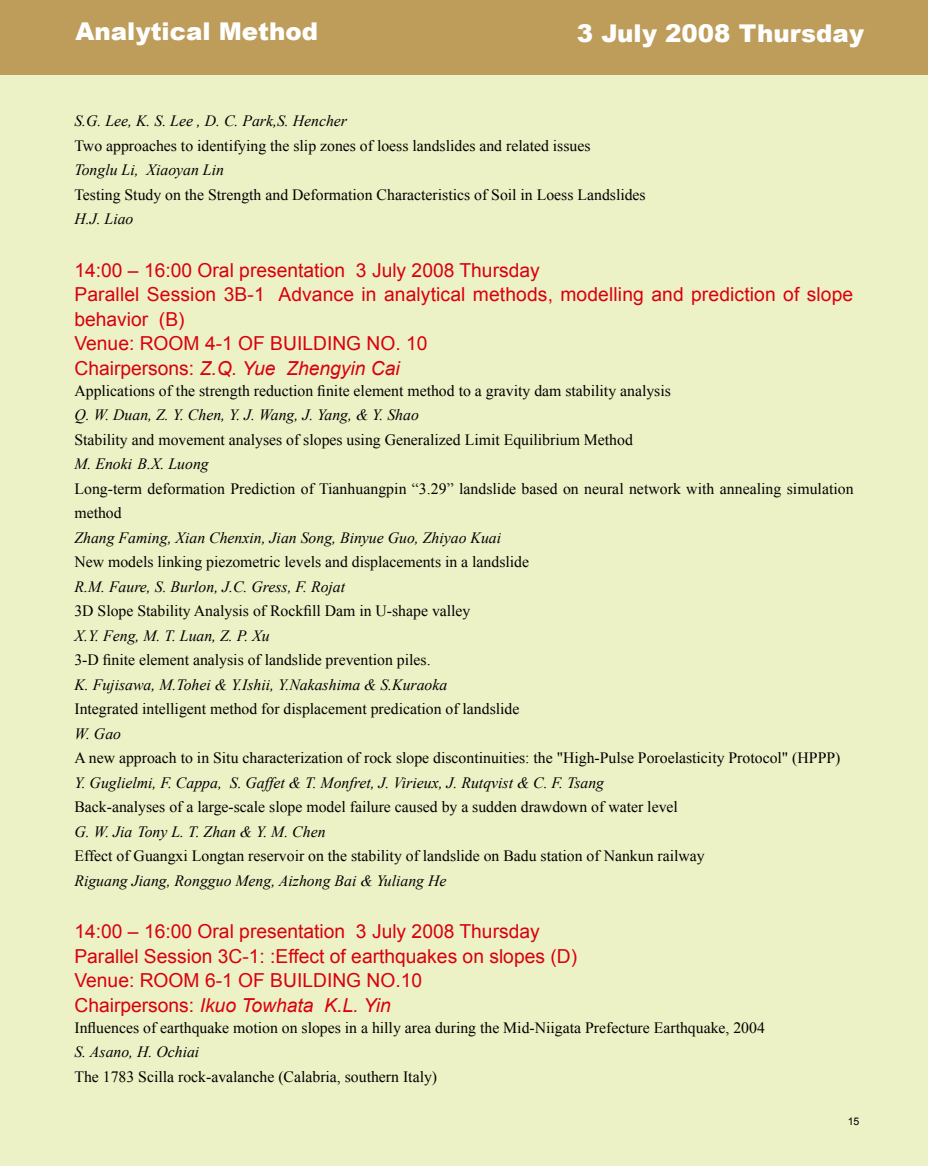
<style>
.page{position:relative;width:928px;height:1166px;background:#ecf2c5}
.page>*{position:absolute;margin:0;border:0;box-sizing:border-box;transform-origin:0 0}
.t1{font:900 24.5px "Arial";color:#fff}
.t2{font:19.25px/24.5px "Arial";color:#d9000f}
.t3{font:15.75px/24.5px "Times New Roman";color:#000}
.t4{font:italic 15.75px "Times New Roman";color:#000}
.t5{font:10.5px "Arial";color:#000}
.s1{font-style:italic}
</style>
<div class="page">
<div style="left:0;top:0;width:928px;height:75px;background:#be9c5a"></div>
<h1 class="t1" style="left:75px;top:13px;width:244px">Analytical Method</h1>
<h1 class="t1" style="left:577px;top:16px;width:288px">3 July 2008 Thursday</h1>
<p class="t4" style="left:74px;top:110px;width:274px">S.G. Lee, K. S. Lee , D. C. Park,S. Hencher</p>
<p class="t3" style="left:74px;top:133px;width:517px">Two approaches to identifying the slip zones of loess landslides and related issues</p>
<p class="t4" style="left:74px;top:159px;width:151px">Tonglu Li, Xiaoyan Lin</p>
<p class="t3" style="left:74px;top:182px;width:573px">Testing Study on the Strength and Deformation Characteristics of Soil in Loess Landslides</p>
<p class="t4" style="left:74px;top:208px;width:61px">H.J. Liao</p>
<p class="t2" style="left:74px;top:258px;width:780px">1 4:00 – 16 :00 Oral presentation 3 July 2008 Thursday<br>Parallel Session 3B-1 Advance in analytical methods, modelling and prediction of slope behavior (B)<br>Venue: ROOM 4-1 OF BUILDING NO. 1 0<br>Chairpersons: <span class="s1">Z.Q. Yue Zhengyin Cai</span></p>
<p class="t3" style="left:74px;top:378px;width:598px">Applications of the strength reduction finite element method to a gravity dam stability analysis</p>
<p class="t4" style="left:74px;top:404px;width:346px">Q. W. Duan, Z. Y. Chen, Y. J. Wang, J. Yang, &amp; Y. Shao</p>
<p class="t3" style="left:74px;top:427px;width:560px">Stability and movement analyses of slopes using Generalized Limit Equilibrium Method</p>
<p class="t4" style="left:74px;top:453px;width:136px">M. Enoki B.X. Luong</p>
<p class="t3" style="left:74px;top:476px;width:780px">Long-term deformation Prediction of Tianhuangpin “3.29” landslide based on neural network with annealing simulation method</p>
<p class="t4" style="left:74px;top:527px;width:428px">Zhang Faming, Xian Chenxin, Jian Song, Binyue Guo, Zhiyao Kuai</p>
<p class="t3" style="left:74px;top:549px;width:456px">New models linking piezometric levels and displacements in a landslide</p>
<p class="t4" style="left:74px;top:576px;width:272px">R.M. Faure, S. Burlon, J.C. Gress, F. Rojat</p>
<p class="t3" style="left:74px;top:598px;width:397px">3D Slope Stability Analysis of Rockfill Dam in U-shape valley</p>
<p class="t4" style="left:74px;top:625px;width:197px">X.Y. Feng, M. T. Luan, Z. P. Xu</p>
<p class="t3" style="left:74px;top:647px;width:358px">3-D finite element analysis of landslide prevention piles.</p>
<p class="t4" style="left:74px;top:674px;width:374px">K. Fujisawa, M.Tohei &amp; Y.Ishii, Y.Nakashima &amp; S.Kuraoka</p>
<p class="t3" style="left:74px;top:696px;width:446px">Integrated intelligent method for displacement predication of landslide</p>
<p class="t4" style="left:74px;top:723px;width:48px">W. Gao</p>
<p class="t3" style="left:74px;top:745px;width:767px">A new approach to in Situ characterization of rock slope discontinuities: the "High-Pulse Poroelasticity Protocol" (HPPP)</p>
<p class="t4" style="left:74px;top:772px;width:531px">Y. Guglielmi, F. Cappa, S. Gaffet &amp; T. Monfret, J. Virieux, J. Rutqvist &amp; C. F. Tsang</p>
<p class="t3" style="left:74px;top:794px;width:605px">Back-analyses of a large-scale slope model failure caused by a sudden drawdown of water level</p>
<p class="t4" style="left:74px;top:821px;width:253px">G. W. Jia Tony L. T. Zhan &amp; Y. M. Chen</p>
<p class="t3" style="left:74px;top:843px;width:632px">Effect of Guangxi Longtan reservoir on the stability of landslide on Badu station of Nankun railway</p>
<p class="t4" style="left:74px;top:870px;width:373px">Riguang Jiang, Rongguo Meng, Aizhong Bai &amp; Yuliang He</p>
<p class="t2" style="left:74px;top:919px;width:504px">1 4:00 – 16 :00 Oral presentation 3 July 2008 Thursday Parallel Session 3C-1 : :Effect of earthquakes on slopes (D)<br>Venue: ROOM 6-1 OF BUILDING NO.1 0<br>Chairpersons: <span class="s1">Ikuo Towhata K.L. Yin</span></p>
<p class="t3" style="left:74px;top:1015px;width:692px">Influences of earthquake motion on slopes in a hilly area during the Mid-Niigata Prefecture Earthquake, 2004</p>
<p class="t4" style="left:74px;top:1041px;width:126px">S. Asano, H. Ochiai</p>
<p class="t3" style="left:74px;top:1064px;width:364px">The 1783 Scilla rock-avalanche (Calabria, southern Italy)</p>
<p class="t5" style="left:847px;top:1115px;width:7px">15</p>
</div>
